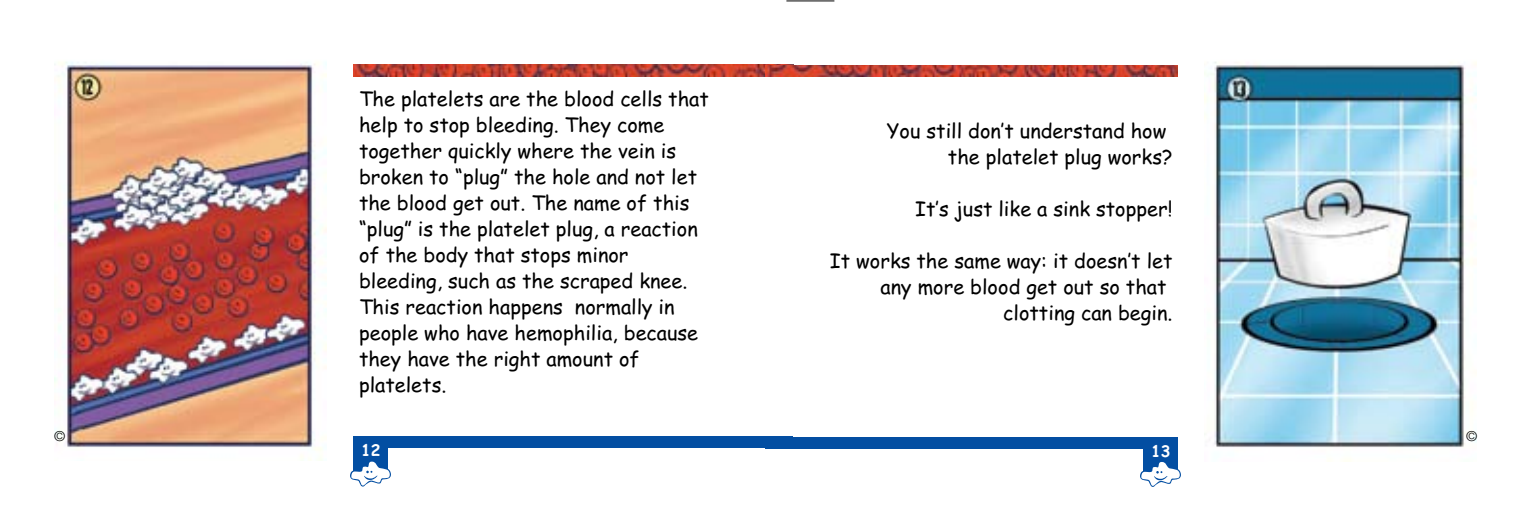
<style>
.page{position:relative;width:1531px;height:511px;background:#fff}
.page>*{position:absolute;margin:0;border:0;box-sizing:border-box;transform-origin:0 0}
.t1{font:20px/26px "Comic Sans MS";color:#000}
.t2{font:700 16px "Comic Sans MS";color:#fff}
.t3{font:300 14px "Helvetica Neue";color:#000}
</style>
<div class="page">
<img style="left:54px;top:62px;width:272px;height:398px">
<img style="left:353px;top:65px;width:412px;height:11px">
<div style="left:353px;top:436px;width:440px;height:11px;background:#034ea2"></div>
<div style="left:353px;top:436px;width:34px;height:34px;background:#034ea2"></div>
<svg style="left:350px;top:459px;width:41px;height:28px"></svg>
<hr style="left:786px;top:1px;width:48px;height:1px;background:#000">
<hr style="left:786px;top:510px;width:48px;height:1px;background:#000">
<img style="left:1204px;top:62px;width:272px;height:385px">
<img style="left:765px;top:65px;width:412px;height:11px">
<div style="left:765px;top:436px;width:412px;height:12px;background:#034ea2"></div>
<div style="left:1143px;top:436px;width:34px;height:34px;background:#034ea2"></div>
<svg style="left:1140px;top:459px;width:41px;height:28px"></svg>
<p class="t1" style="left:359px;top:84px;width:351px">The platelets are the blood cells that help to stop bleeding. They come together quickly where the vein is broken to “plug” the hole and not let the blood get out. The name of this “plug” is the platelet plug, a reaction of the body that stops minor bleeding, such as the scraped knee.<br>This reaction happens normally in people who have hemophilia, because they have the right amount of platelets.</p>
<p class="t1" style="left:948px;top:117px;width:226px;text-indent:-61px">You still don’t understand how the platelet plug works?</p>
<p class="t1" style="left:915px;top:195px;width:259px">It’s just like a sink stopper!</p>
<p class="t1" style="left:830px;top:247px;width:344px;text-align:right">It works the same way: it doesn’t let any more blood get out so that clotting can begin.</p>
<p class="t3" style="left:54px;top:427px;width:13px">©</p>
<p class="t3" style="left:1466px;top:427px;width:13px">©</p>
<p class="t2" style="left:361px;top:438px;width:21px">12</p>
<p class="t2" style="left:1151px;top:438px;width:21px">13</p>
</div>
